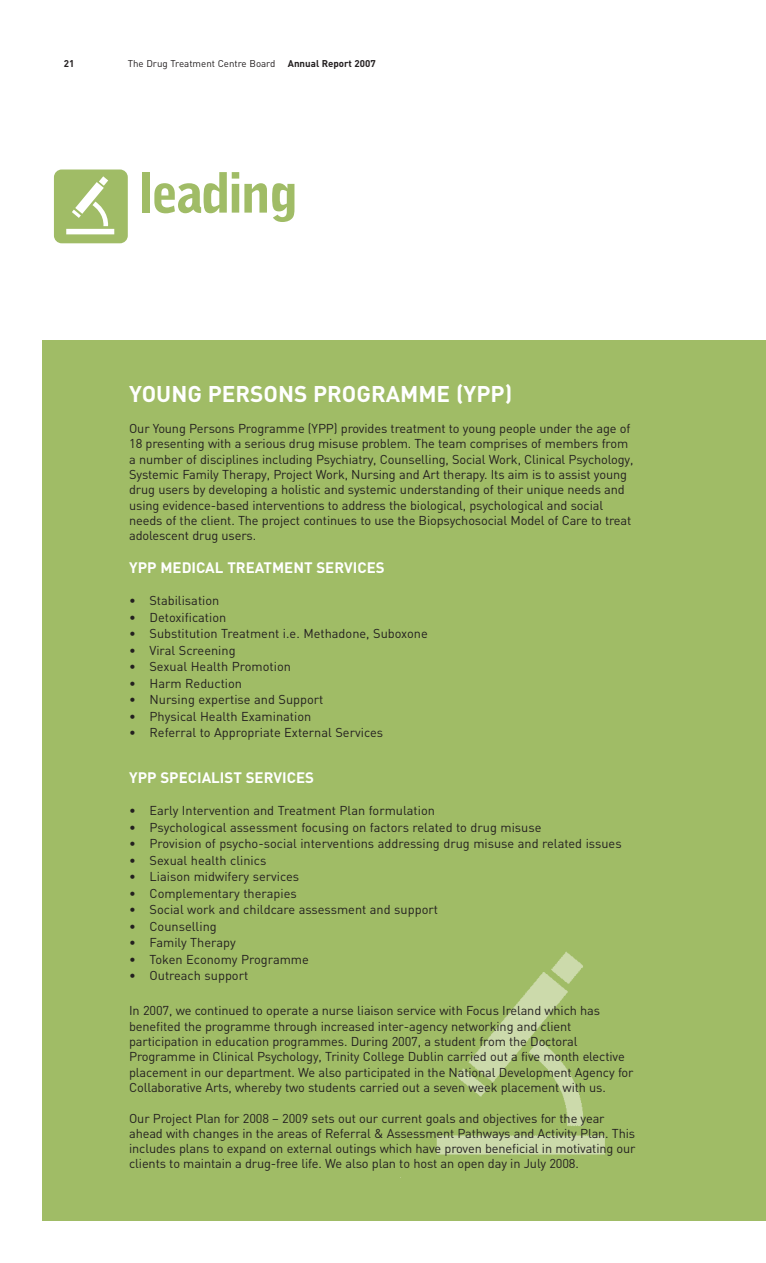
<style>
.page{position:relative;width:766px;height:1263px;background:#fff}
.page>*{position:absolute;margin:0;border:0;box-sizing:border-box;transform-origin:0 0}
.t1{font:900 54px "Bell Gothic BT";letter-spacing:-.045em;color:#a0bc66}
.t2{font:700 22.5px "DIN";color:#fff}
.t3{font:700 15px "DIN";color:#fff}
.t4{font:12.75px/15.3px "DIN";letter-spacing:-.01em;color:#231f20}
.t5{font:9.75px "DIN";color:#231f20}
.t6{font:700 9.75px "DIN";color:#231f20}
</style>
<div class="page">
<div style="left:43px;top:340px;width:722px;height:880px;background:#a0bc66"></div>
<svg style="left:54px;top:169px;width:74px;height:74px;background:#afc67e"></svg>
<img style="left:400px;top:951px;width:205px;height:227px">
<p class="t6" style="left:64px;top:58px;width:12px">21</p>
<p class="t5" style="left:128px;top:58px;width:149px">The Drug Treatment Centre Board</p>
<p class="t6" style="left:288px;top:58px;width:89px">Annual Report 2007</p>
<h1 class="t1" style="left:138px;top:173px;width:161px">leading</h1>
<h2 class="t2" style="left:129px;top:381px;width:384px">YOUNG PERSONS PROGRAMME (YPP)</h2>
<p class="t4" style="left:129px;top:421px;width:505px">Our Young Persons Programme (YPP) provides treatment to young people under the age of 18 presenting with a serious drug misuse problem. The team comprises of members from a number of disciplines including Psychiatry, Counselling, Social Work, Clinical Psychology, Systemic Family Therapy, Project Work, Nursing and Art therapy. Its aim is to assist young drug users by developing a holistic and systemic understanding of their unique needs and using evidence-based interventions to address the biological, psychological and social needs of the client. The project continues to use the Biopsychosocial Model of Care to treat adolescent drug users.</p>
<p class="t3" style="left:129px;top:559px;width:257px">YPP MEDICAL TREATMENT SERVICES</p>
<p class="t4" style="left:129px;top:593px;width:92px">• Stabilisation</p>
<p class="t4" style="left:129px;top:610px;width:99px">• Detoxification</p>
<p class="t4" style="left:129px;top:626px;width:300px">• Substitution Treatment i.e. Methadone, Suboxone</p>
<p class="t4" style="left:129px;top:643px;width:108px">• Viral Screening</p>
<p class="t4" style="left:129px;top:659px;width:163px">• Sexual Health Promotion</p>
<p class="t4" style="left:129px;top:676px;width:114px">• Harm Reduction</p>
<p class="t4" style="left:129px;top:692px;width:196px">• Nursing expertise and Support</p>
<p class="t4" style="left:129px;top:709px;width:184px">• Physical Health Examination</p>
<p class="t4" style="left:129px;top:725px;width:255px">• Referral to Appropriate External Services</p>
<p class="t3" style="left:129px;top:769px;width:186px">YPP SPECIALIST SERVICES</p>
<p class="t4" style="left:129px;top:803px;width:307px">• Early Intervention and Treatment Plan formulation</p>
<p class="t4" style="left:129px;top:820px;width:414px">• Psychological assessment focusing on factors related to drug misuse</p>
<p class="t4" style="left:129px;top:836px;width:494px">• Provision of psycho-social interventions addressing drug misuse and related issues</p>
<p class="t4" style="left:129px;top:853px;width:139px">• Sexual health clinics</p>
<p class="t4" style="left:129px;top:869px;width:171px">• Liaison midwifery services</p>
<p class="t4" style="left:129px;top:886px;width:169px">• Complementary therapies</p>
<p class="t4" style="left:129px;top:902px;width:310px">• Social work and childcare assessment and support</p>
<p class="t4" style="left:129px;top:919px;width:89px">• Counselling</p>
<p class="t4" style="left:129px;top:935px;width:108px">• Family Therapy</p>
<p class="t4" style="left:129px;top:952px;width:181px">• Token Economy Programme</p>
<p class="t4" style="left:129px;top:968px;width:121px">• Outreach support</p>
<p class="t4" style="left:129px;top:1003px;width:506px">In 2007, we continued to operate a nurse liaison service with Focus Ireland which has benefited the programme through increased inter-agency networking and client participation in education programmes. During 2007, a student from the Doctoral Programme in Clinical Psychology, Trinity College Dublin carried out a five month elective placement in our department. We also participated in the National Development Agency for Collaborative Arts, whereby two students carried out a seven week placement with us.</p>
<p class="t4" style="left:129px;top:1110px;width:508px">Our Project Plan for 2008 – 2009 sets out our current goals and objectives for the year ahead with changes in the areas of Referral &amp; Assessment Pathways and Activity Plan. This includes plans to expand on external outings which have proven beneficial in motivating our clients to maintain a drug-free life. We also plan to host an open day in July 2008.</p>
</div>
